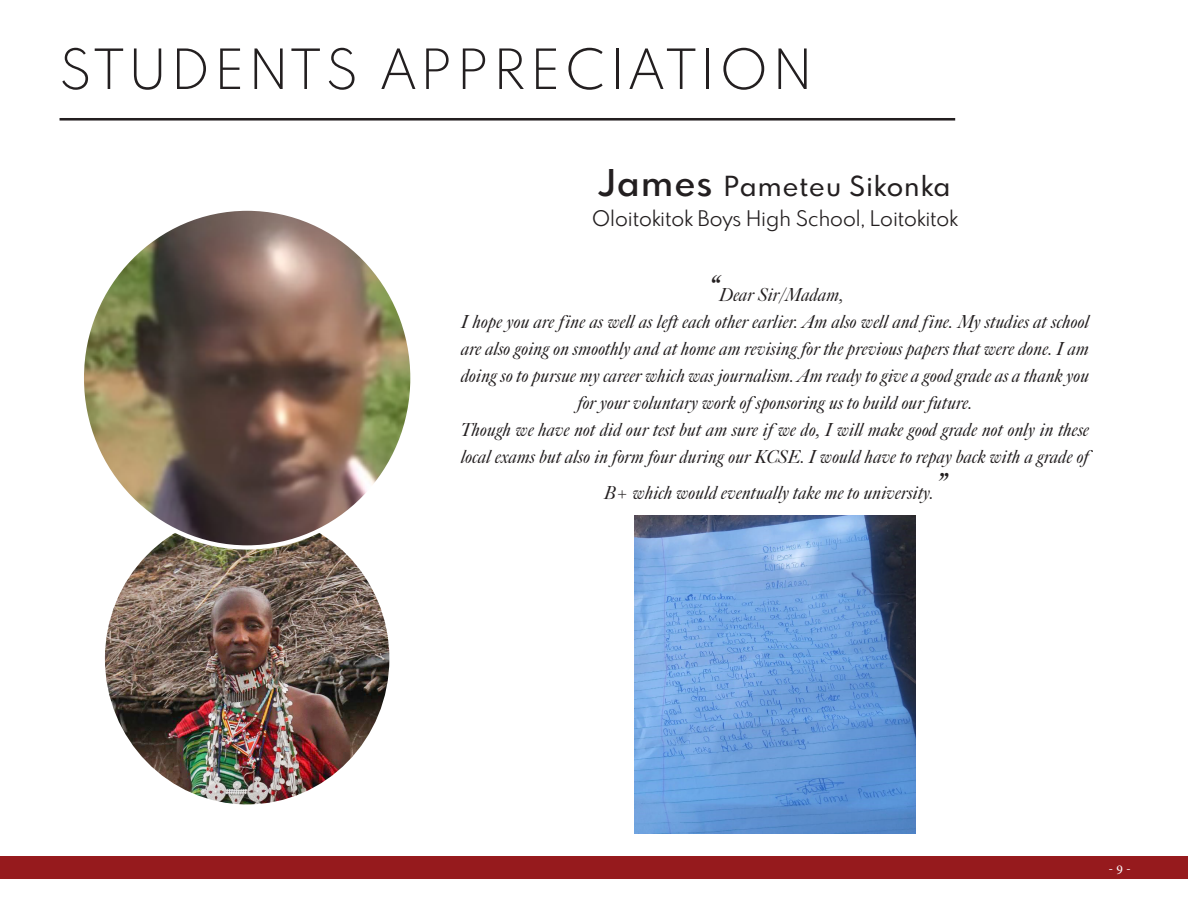
<style>
.page{position:relative;width:1188px;height:918px;background:#fff}
.page>*{position:absolute;margin:0;border:0;box-sizing:border-box;transform-origin:0 0}
.t1{font:300 54px "Spartan MB";letter-spacing:.11em;color:#231f20}
.t2{font:500 27px "Spartan MB";letter-spacing:.04em;color:#231f20}
.t3{font:21px "Spartan MB";color:#231f20}
.t4{font:italic 18px/27px "Big Caslon FB";letter-spacing:.02em;color:#231f20;text-align:center}
.t5{font:13.5px "Minion Pro";color:#fff}
.s1{font-weight:600;font-size:36px}
.s2{font-size:36px}
</style>
<div class="page">
<div style="left:0;top:857px;width:1188px;height:22px;background:#961a1d"></div>
<img style="left:106px;top:547px;width:283px;height:257px">
<img style="left:85px;top:212px;width:325px;height:335px">
<img style="left:635px;top:516px;width:280px;height:317px">
<hr style="left:60px;top:118px;width:895px;height:3px;background:#231f20">
<p class="t1" style="left:60px;top:32px;width:754px">STUDENTS APPRECIATION</p>
<p class="t2" style="left:599px;top:167px;width:353px"><span class="s1">James</span> Pameteu Sikonka</p>
<p class="t3" style="left:592px;top:204px;width:367px">Oloitokitok Boys High School, Loitokitok</p>
<p class="t4" style="left:706px;top:281px;width:139px"><span class="s2">“</span>Dear Sir/Madam,</p>
<p class="t4" style="left:461px;top:308px;width:629px">I hope you are fine as well as left each other earlier. Am also well and fine. My studies at school are also going on smoothly and at home am revising for the previous papers that were done. I am doing so to pursue my career which was journalism. Am ready to give a good grade as a thank you for your voluntary work of sponsoring us to build our future.</p>
<p class="t4" style="left:461px;top:416px;width:629px;text-align:left">Though we have not did our test but am sure if we do, I will make good grade not only in these local exams but also in form four during our KCSE. I would have to repay back with a grade of</p>
<p class="t4" style="left:604px;top:479px;width:343px">B+ which would eventually take me to university.<span class="s2">”</span></p>
<p class="t5" style="left:1109px;top:861px;width:24px">- 9 -</p>
</div>
